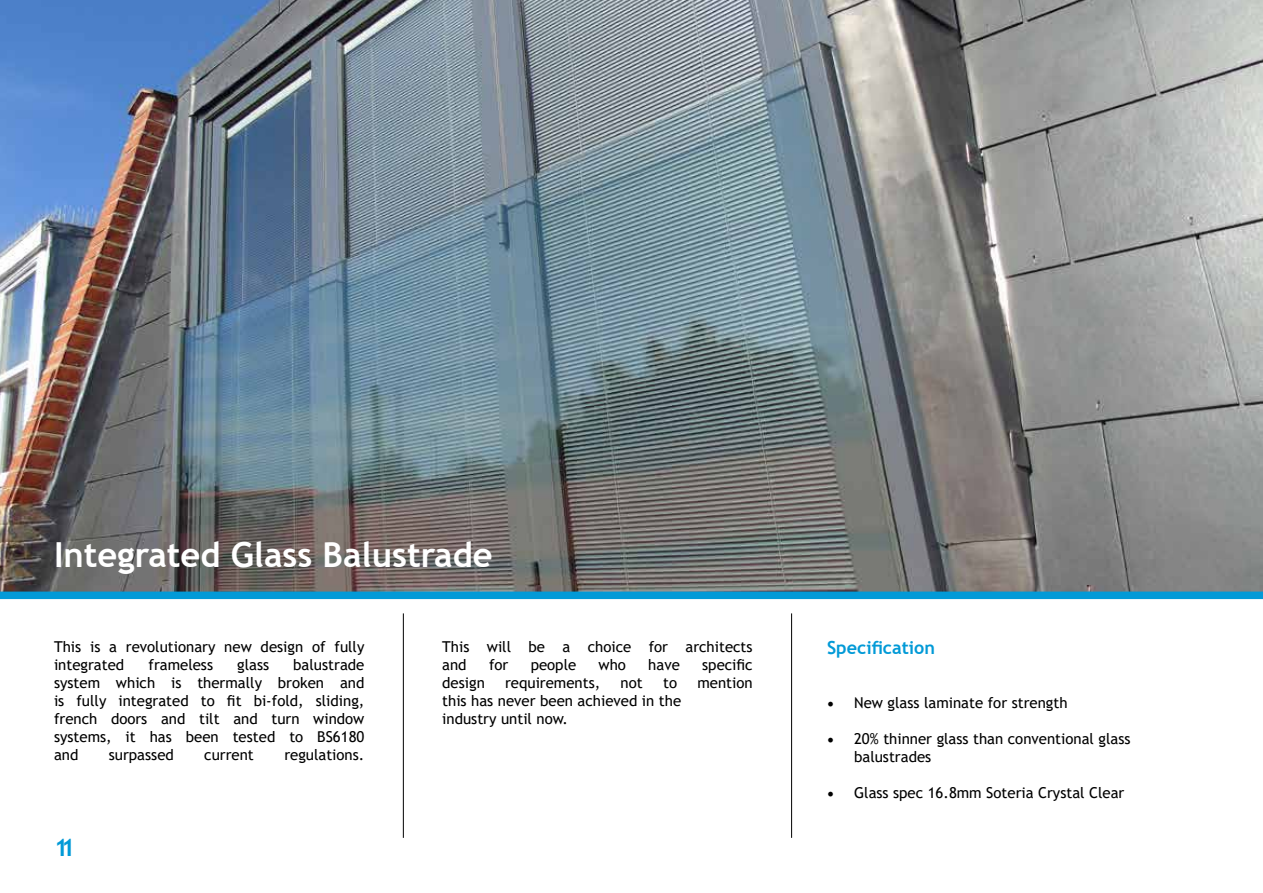
<style>
.page{position:relative;width:1263px;height:893px;background:#fff}
.page>*{position:absolute;margin:0;border:0;box-sizing:border-box;transform-origin:0 0}
.t1{font:700 34.5px "Trebuchet MS";color:#fff}
.t2{font:700 24px "Trebuchet MS";color:#029ad7}
.t3{font:700 18px "Trebuchet MS";color:#029ad7}
.t4{font:15px/18px "Trebuchet MS";color:#000}
.s1{font-family:"Minion Pro";font-size:18px}
</style>
<div class="page">
<hr style="left:403px;top:613px;width:1px;height:225px;background:#000">
<hr style="left:791px;top:613px;width:1px;height:225px;background:#000">
<img style="left:0;top:0;width:1263px;height:592px">
<div style="left:0;top:592px;width:1263px;height:7px;background:#029ad7"></div>
<h1 class="t1" style="left:54px;top:533px;width:440px">Integrated Glass Balustrade</h1>
<p class="t4" style="left:54px;top:637px;width:312px">This is a revolutionary new design of fully integrated</p>
<p class="t4" style="left:54px;top:655px;width:312px;text-align:justify;text-indent:239px">balustrade system which is thermally broken and is fully integrated to fit bi-fold, sliding, french doors and tilt and turn window systems, it has been tested to BS6180 and</p>
<p class="t4" style="left:148px;top:655px;width:66px">frameless</p>
<p class="t4" style="left:237px;top:655px;width:33px">glass</p>
<p class="t4" style="left:109px;top:745px;width:67px">surpassed</p>
<p class="t4" style="left:204px;top:745px;width:51px">current</p>
<p class="t4" style="left:284px;top:745px;width:82px">regulations.</p>
<h2 class="t2" style="left:54px;top:832px;width:23px">11</h2>
<p class="t4" style="left:442px;top:637px;width:312px">This will be a choice for architects and</p>
<p class="t4" style="left:489px;top:655px;width:21px">for</p>
<p class="t4" style="left:531px;top:655px;width:47px">people</p>
<p class="t4" style="left:599px;top:655px;width:29px">who</p>
<p class="t4" style="left:648px;top:655px;width:33px">have</p>
<p class="t4" style="left:702px;top:655px;width:52px">specific</p>
<p class="t4" style="left:442px;top:673px;width:44px">design</p>
<p class="t4" style="left:505px;top:673px;width:97px">requirements,</p>
<p class="t4" style="left:621px;top:673px;width:24px">not</p>
<p class="t4" style="left:663px;top:673px;width:15px">to</p>
<p class="t4" style="left:697px;top:673px;width:57px">mention</p>
<p class="t4" style="left:442px;top:691px;width:240px">this has never been achieved in the industry until now.</p>
<p class="t3" style="left:827px;top:636px;width:109px">Specification</p>
<p class="t4" style="left:827px;top:693px;width:242px"><span class="s1">•</span> New glass laminate for strength</p>
<p class="t4" style="left:854px;top:729px;width:278px;text-indent:-27px"><span class="s1">•</span> 20% thinner glass than conventional glass balustrades</p>
<p class="t4" style="left:827px;top:783px;width:299px"><span class="s1">•</span> Glass spec 16.8mm Soteria Crystal Clear</p>
</div>
